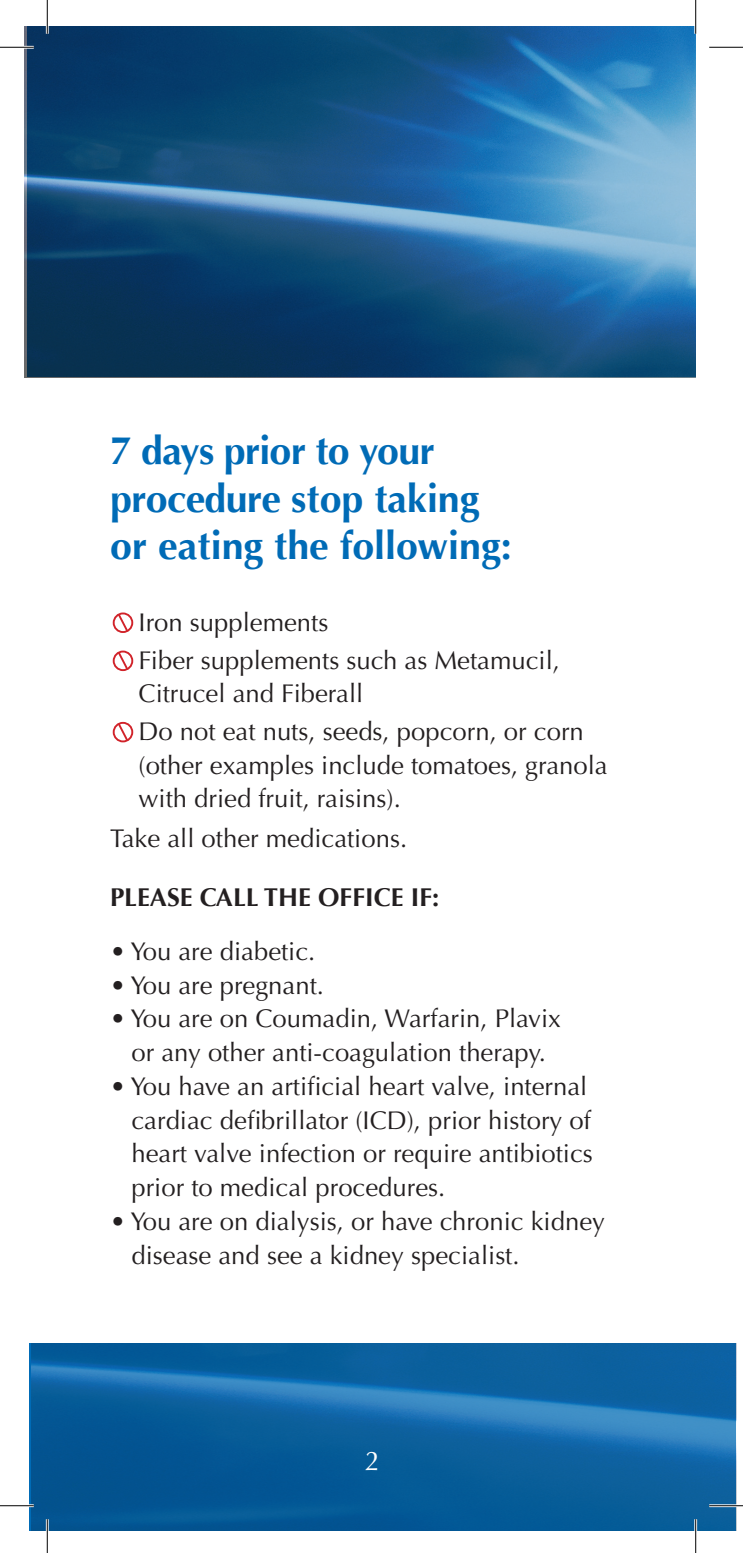
<style>
.page{position:relative;width:743px;height:1553px;background:#fff}
.page>*{position:absolute;margin:0;border:0;box-sizing:border-box;transform-origin:0 0}
.t1{font:700 39.38px "Optima";color:#006bb6}
.t2{font:700 39.38px "Optima";letter-spacing:-.02em;color:#006bb6}
.t3{font:27px "Optima";color:#fff}
.t4{font:25.65px "Optima";color:#231f20}
.t5{font:700 25.65px "Optima";color:#231f20}
</style>
<div class="page">
<div style="left:113px;top:612px;width:20px;height:21px;border:2px solid #d1232a;border-radius:50%"></div>
<svg style="left:116px;top:612px;width:14px;height:21px"></svg>
<div style="left:113px;top:650px;width:20px;height:21px;border:2px solid #d1232a;border-radius:50%"></div>
<svg style="left:116px;top:650px;width:14px;height:22px"></svg>
<div style="left:113px;top:722px;width:20px;height:20px;border:2px solid #d1232a;border-radius:50%"></div>
<svg style="left:116px;top:721px;width:14px;height:22px"></svg>
<img style="left:31px;top:1343px;width:705px;height:187px">
<img style="left:24px;top:26px;width:671px;height:352px">
<hr style="left:0;top:46px;width:34px;height:3px;background:#fff">
<hr style="left:0;top:1504px;width:34px;height:3px;background:#fff">
<hr style="left:709px;top:1504px;width:33px;height:3px;background:#fff">
<hr style="left:46px;top:0;width:3px;height:34px;background:#fff">
<hr style="left:46px;top:1519px;width:3px;height:33px;background:#fff">
<hr style="left:694px;top:0;width:3px;height:34px;background:#fff">
<hr style="left:694px;top:1519px;width:3px;height:33px;background:#fff">
<hr style="left:0;top:47px;width:34px;height:1px;background:#000">
<hr style="left:709px;top:47px;width:33px;height:1px;background:#000">
<hr style="left:0;top:1505px;width:34px;height:1px;background:#000">
<hr style="left:709px;top:1505px;width:33px;height:1px;background:#000">
<hr style="left:47px;top:0;width:1px;height:34px;background:#000">
<hr style="left:47px;top:1519px;width:1px;height:33px;background:#000">
<hr style="left:695px;top:0;width:1px;height:34px;background:#000">
<hr style="left:695px;top:1519px;width:1px;height:33px;background:#000">
<p class="t2" style="left:110px;top:428px;width:326px">7 days prior to your</p>
<p class="t1" style="left:110px;top:475px;width:371px">procedure stop taking</p>
<p class="t1" style="left:110px;top:522px;width:403px">or eating the following:</p>
<p class="t4" style="left:138px;top:607px;width:191px">Iron supplements</p>
<p class="t4" style="left:138px;top:646px;width:423px">Fiber supplements such as Metamucil,</p>
<p class="t4" style="left:138px;top:678px;width:226px">Citrucel and Fiberall</p>
<p class="t4" style="left:138px;top:717px;width:446px">Do not eat nuts, seeds, popcorn, or corn</p>
<p class="t4" style="left:138px;top:750px;width:470px">(other examples include tomatoes, granola</p>
<p class="t4" style="left:138px;top:783px;width:264px">with dried fruit, raisins).</p>
<p class="t4" style="left:110px;top:823px;width:298px">Take all other medications.</p>
<p class="t5" style="left:110px;top:882px;width:331px">PLEASE CALL THE OFFICE IF:</p>
<p class="t4" style="left:110px;top:936px;width:207px">• You are diabetic.</p>
<p class="t4" style="left:110px;top:970px;width:215px">• You are pregnant.</p>
<p class="t4" style="left:110px;top:1003px;width:452px">• You are on Coumadin, Warfarin, Plavix</p>
<p class="t4" style="left:131px;top:1037px;width:416px">or any other anti-coagulation therapy.</p>
<p class="t4" style="left:110px;top:1071px;width:479px">• You have an artificial heart valve, internal</p>
<p class="t4" style="left:131px;top:1105px;width:461px">cardiac defibrillator (ICD), prior history of</p>
<p class="t4" style="left:131px;top:1138px;width:463px">heart valve infection or require antibiotics</p>
<p class="t4" style="left:131px;top:1172px;width:315px">prior to medical procedures.</p>
<p class="t4" style="left:110px;top:1206px;width:496px">• You are on dialysis, or have chronic kidney</p>
<p class="t4" style="left:131px;top:1240px;width:389px">disease and see a kidney specialist.</p>
<p class="t3" style="left:365px;top:1445px;width:17px">2</p>
</div>
